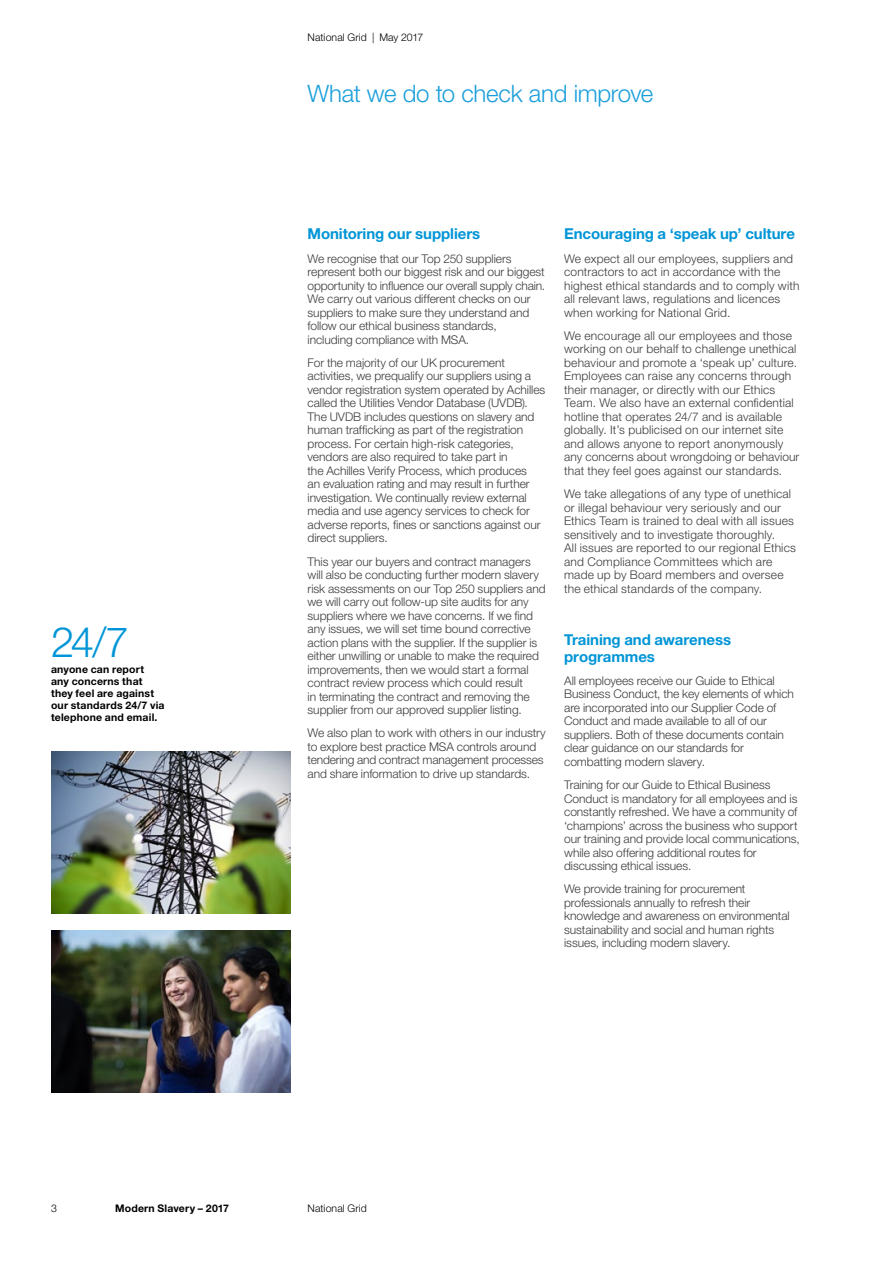
<style>
.page{position:relative;width:893px;height:1263px;background:#fff}
.page>*{position:absolute;margin:0;border:0;box-sizing:border-box;transform-origin:0 0}
._08b_PullOut_Numbers{font:300 42px "Helvetica Neue LT Std";color:#0095d7}
._02_Page_Heading_Lev{font:300 24px "Helvetica Neue LT Std";letter-spacing:-.015em;color:#1a9fdb}
._06_Body_Copy_Headin{font:700 15px "Helvetica Neue LT Std";letter-spacing:-.005em;color:#0095d7}
._04_Body_Copy__8_9{font:700 15px/16.5px "Helvetica Neue LT Std";letter-spacing:-.005em;color:#0095d7}
._04_Body_Copy__8_9-2{font:300 12px/13.5px "Helvetica Neue LT Std";letter-spacing:-.005em;color:#3c3c3b}
._04_Body_Copy__8_9-3{font:300 12px/13.5px "Helvetica Neue LT Std";letter-spacing:.015em;color:#3c3c3b}
._09_Highlight_Furthe{font:700 10.5px/12px "Helvetica Neue LT Std";letter-spacing:.015em;color:#000}
.t1{font:300 10.5px "Helvetica Neue LT Std";letter-spacing:.01em;color:#000}
</style>
<div class="page">
<img style="left:51px;top:931px;width:240px;height:162px">
<img style="left:51px;top:752px;width:240px;height:162px">
<p class="t1" style="left:308px;top:31px;width:117px">National Grid | May 2017</p>
<p class="_08b_PullOut_Numbers" style="left:51px;top:616px;width:79px">24/7</p>
<p class="_09_Highlight_Furthe" style="left:51px;top:663px;width:115px">anyone can report<br>any concerns that they feel are against our standards 24/7 via telephone and email.</p>
<p class="_02_Page_Heading_Lev" style="left:308px;top:79px;width:347px">What we do to check and improve</p>
<p class="_06_Body_Copy_Headin" style="left:308px;top:225px;width:174px">Monitoring our suppliers</p>
<p class="_04_Body_Copy__8_9-2" style="left:308px;top:251px;width:239px">We recognise that our Top 250 suppliers represent both our biggest risk and our biggest opportunity to influence our overall supply chain.<br>We carry out various different checks on our suppliers to make sure they understand and follow our ethical business standards,<br>including compliance with MSA.</p>
<p class="_04_Body_Copy__8_9-2" style="left:308px;top:355px;width:239px">For the majority of our UK procurement activities, we prequalify our suppliers using a vendor registration system operated by Achilles called the Utilities Vendor Database (UVDB).<br>The UVDB includes questions on slavery and human trafficking as part of the registration process. For certain high-risk categories, vendors are also required to take part in<br>the Achilles Verify Process, which produces<br>an evaluation rating and may result in further investigation. We continually review external media and use agency services to check for adverse reports, fines or sanctions against our direct suppliers.</p>
<p class="_04_Body_Copy__8_9-2" style="left:308px;top:554px;width:240px">This year our buyers and contract managers will also be conducting further modern slavery risk assessments on our Top 250 suppliers and we will carry out follow-up site audits for any suppliers where we have concerns. If we find any issues, we will set time bound corrective action plans with the supplier. If the supplier is either unwilling or unable to make the required improvements, then we would start a formal contract review process which could result<br>in terminating the contract and removing the supplier from our approved supplier listing.</p>
<p class="_04_Body_Copy__8_9-2" style="left:308px;top:726px;width:240px">We also plan to work with others in our industry to explore best practice MSA controls around tendering and contract management processes and share information to drive up standards.</p>
<p class="_06_Body_Copy_Headin" style="left:564px;top:225px;width:232px">Encouraging a ‘speak up’ culture</p>
<p class="_04_Body_Copy__8_9-3" style="left:564px;top:251px;width:237px">We expect all our employees, suppliers and contractors to act in accordance with the highest ethical standards and to comply with all relevant laws, regulations and licences when working for National Grid.</p>
<p class="_04_Body_Copy__8_9-3" style="left:564px;top:328px;width:237px">We encourage all our employees and those working on our behalf to challenge unethical behaviour and promote a ‘speak up’ culture.<br>Employees can raise any concerns through their manager, or directly with our Ethics Team. We also have an external confidential hotline that operates 24/7 and is available globally. It’s publicised on our internet site and allows anyone to report anonymously any concerns about wrongdoing or behaviour that they feel goes against our standards.</p>
<p class="_04_Body_Copy__8_9-3" style="left:564px;top:487px;width:233px">We take allegations of any type of unethical or illegal behaviour very seriously and our Ethics Team is trained to deal with all issues sensitively and to investigate thoroughly.<br>All issues are reported to our regional Ethics and Compliance Committees which are made up by Board members and oversee the ethical standards of the company.</p>
<p class="_04_Body_Copy__8_9" style="left:564px;top:631px;width:168px">Training and awareness programmes</p>
<p class="_04_Body_Copy__8_9-2" style="left:564px;top:673px;width:231px">All employees receive our Guide to Ethical Business Conduct, the key elements of which are incorporated into our Supplier Code of Conduct and made available to all of our suppliers. Both of these documents contain clear guidance on our standards for combatting modern slavery.</p>
<p class="_04_Body_Copy__8_9-2" style="left:564px;top:778px;width:237px">Training for our Guide to Ethical Business Conduct is mandatory for all employees and is constantly refreshed. We have a community of ‘champions’ across the business who support our training and provide local communications, while also offering additional routes for discussing ethical issues.</p>
<p class="_04_Body_Copy__8_9-2" style="left:564px;top:882px;width:227px">We provide training for procurement professionals annually to refresh their knowledge and awareness on environmental sustainability and social and human rights issues, including modern slavery.</p>
<p class="t1" style="left:51px;top:1202px;width:7px">3</p>
<p class="_09_Highlight_Furthe" style="left:115px;top:1202px;width:115px">Modern Slavery – 2017</p>
<p class="t1" style="left:308px;top:1202px;width:61px">National Grid</p>
</div>
